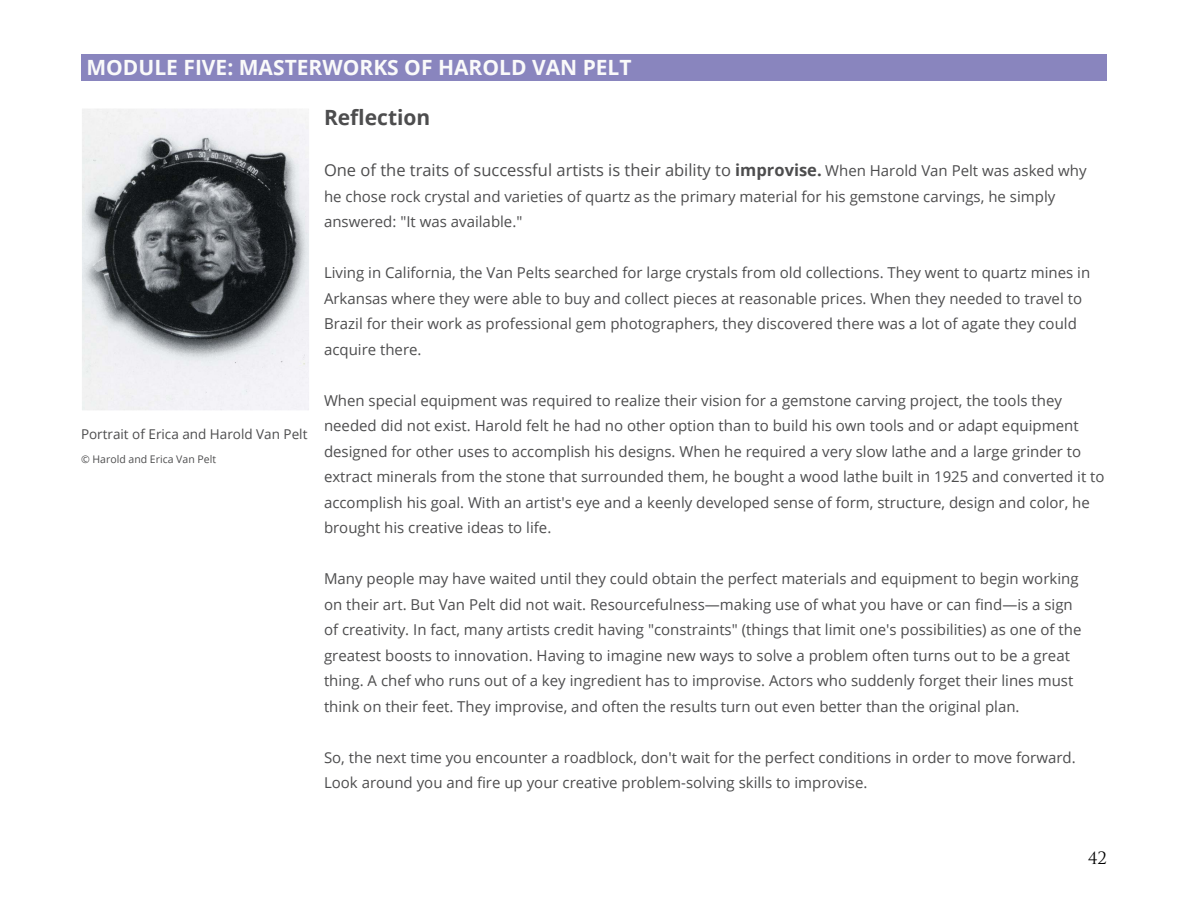
<style>
.page{position:relative;width:1188px;height:918px;background:#fff}
.page>*{position:absolute;margin:0;border:0;box-sizing:border-box;transform-origin:0 0}
.t1{font:700 21px "Open Sans";color:#fafafa}
.t2{font:700 21px "Open Sans";color:#4d4d4e}
.t3{font:16.5px "Open Sans";color:#4d4d4e}
.t4{font:16.5px "Trajan Pro";color:#000}
.t5{font:15px/25.5px "Open Sans";color:#4d4d4e}
.t6{font:13.5px "Open Sans";color:#4d4d4e}
.t7{font:10.5px "Open Sans";color:#4d4d4e}
.s1{font-weight:700}
.s2{font-size:15px}
</style>
<div class="page">
<div style="left:81px;top:54px;width:1026px;height:27px;background:#8985be"></div>
<img style="left:83px;top:110px;width:225px;height:299px">
<div style="left:81px;top:108px;width:229px;height:303px;border:1px solid #fff"></div>
<h1 class="t1" style="left:86px;top:52px;width:547px">MODULE FIVE: MASTERWORKS OF HAROLD VAN PELT</h1>
<p class="t6" style="left:81px;top:425px;width:228px">Portrait of Erica and Harold Van Pelt</p>
<p class="t7" style="left:81px;top:452px;width:137px">© Harold and Erica Van Pelt</p>
<h1 class="t2" style="left:324px;top:103px;width:108px">Reflection</h1>
<p class="t3" style="left:324px;top:159px;width:764px">One of the traits of successful artists is their ability to <span class="s1">improvise.</span> <span class="s2">When Harold Van Pelt was asked why</span></p>
<p class="t5" style="left:324px;top:183px;width:733px">he chose rock crystal and varieties of quartz as the primary material for his gemstone carvings, he simply answered: "It was available."</p>
<p class="t5" style="left:324px;top:260px;width:768px">Living in California, the Van Pelts searched for large crystals from old collections. They went to quartz mines in Arkansas where they were able to buy and collect pieces at reasonable prices. When they needed to travel to Brazil for their work as professional gem photographers, they discovered there was a lot of agate they could acquire there.</p>
<p class="t5" style="left:324px;top:387px;width:782px">When special equipment was required to realize their vision for a gemstone carving project, the tools they needed did not exist. Harold felt he had no other option than to build his own tools and or adapt equipment designed for other uses to accomplish his designs. When he required a very slow lathe and a large grinder to extract minerals from the stone that surrounded them, he bought a wood lathe built in 1925 and converted it to accomplish his goal. With an artist's eye and a keenly developed sense of form, structure, design and color, he brought his creative ideas to life.</p>
<p class="t5" style="left:324px;top:566px;width:759px">Many people may have waited until they could obtain the perfect materials and equipment to begin working on their art. But Van Pelt did not wait. Resourcefulness—making use of what you have or can find—is a sign of creativity. In fact, many artists credit having "constraints" (things that limit one's possibilities) as one of the greatest boosts to innovation. Having to imagine new ways to solve a problem often turns out to be a great thing. A chef who runs out of a key ingredient has to improvise. Actors who suddenly forget their lines must think on their feet. They improvise, and often the results turn out even better than the original plan.</p>
<p class="t5" style="left:324px;top:744px;width:753px">So, the next time you encounter a roadblock, don't wait for the perfect conditions in order to move forward.<br>Look around you and fire up your creative problem-solving skills to improvise.</p>
<p class="t4" style="left:1088px;top:847px;width:20px">42</p>
</div>
